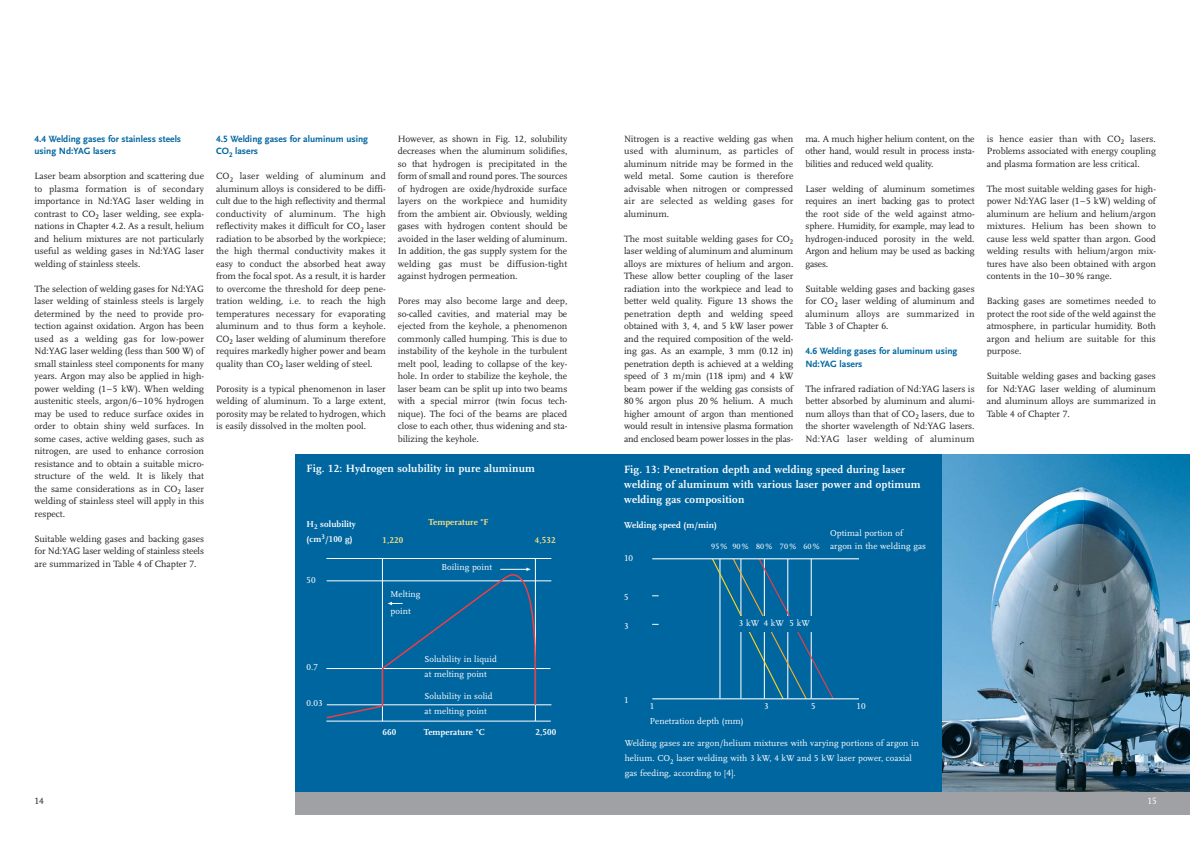
<style>
.page{position:relative;width:1190px;height:841px;background:#fff}
.page>*{position:absolute;margin:0;border:0;box-sizing:border-box;transform-origin:0 0}
.t1{font:700 11px/15px "LG Scala";letter-spacing:.02em;color:#fff}
.t2{font:9.5px/12.5px "LG Scala";color:#231f20;text-align:justify}
.t3{font:700 9.5px/12.5px "LG Scala Sans";color:#0066a0}
.t4{font:9.5px "LG Scala";color:#fff}
.t5{font:9px/15px "LG Scala";letter-spacing:.01em;color:#fff}
.t6{font:700 9px/15px "LG Scala";letter-spacing:.01em;color:#fff}
.t7{font:700 9px "LG Scala";letter-spacing:.01em;color:#ffe387}
.s1{font-size:8px}
.s2{font-size:9.5px}
</style>
<div class="page">
<img style="left:942px;top:454px;width:248px;height:338px">
<div style="left:295px;top:454px;width:303px;height:338px;background:#0066a0"></div>
<hr style="left:326px;top:558px;width:225px;height:1px;background:#fff">
<hr style="left:326px;top:721px;width:225px;height:1px;background:#fff">
<hr style="left:327px;top:581px;width:224px;height:1px;background:#fff">
<hr style="left:326px;top:668px;width:224px;height:1px;background:#fff">
<hr style="left:327px;top:705px;width:224px;height:1px;background:#fff">
<hr style="left:382px;top:559px;width:1px;height:162px;background:#fff">
<hr style="left:535px;top:559px;width:1px;height:162px;background:#fff">
<svg style="left:326px;top:568px;width:211px;height:152px"></svg>
<div style="left:596px;top:454px;width:346px;height:338px;background:#0066a0"></div>
<svg style="left:711px;top:559px;width:124px;height:141px"></svg>
<hr style="left:652px;top:558px;width:207px;height:1px;background:#fff">
<hr style="left:652px;top:698px;width:207px;height:1px;background:#fff">
<div style="left:736px;top:616px;width:28px;height:16px;background:#0066a0"></div>
<div style="left:761px;top:616px;width:28px;height:16px;background:#0066a0"></div>
<div style="left:787px;top:616px;width:27px;height:16px;background:#0066a0"></div>
<div style="left:295px;top:792px;width:895px;height:23px;background:#9fa1a4"></div>
<p class="t3" style="left:34px;top:133px;width:148px">4.4 Welding gases for stainless steels using Nd:YAG lasers</p>
<p class="t2" style="left:34px;top:171px;width:171px">Laser beam absorption and scattering due to plasma formation is of secondary importance in Nd:YAG laser welding in contrast to CO<sub>2</sub> laser welding, see expla&shy;nations in Chapter 4.2. As a result, helium and helium mixtures are not particularly useful as welding gases in Nd:YAG laser welding of stainless steels.</p>
<p class="t2" style="left:34px;top:283px;width:171px">The selection of welding gases for Nd:YAG laser welding of stainless steels is largely determined by the need to provide pro&shy;tection against oxidation. Argon has been used as a welding gas for low-power Nd:YAG laser welding (less than 500 W) of small stainless steel components for many years. Argon may also be applied in high&shy;power welding (1–5 kW). When welding austenitic steels, argon/6–10 % hydrogen may be used to reduce surface oxides in order to obtain shiny weld surfaces. In some cases, active welding gases, such as nitrogen, are used to enhance corrosion resistance and to obtain a suitable micro&shy;structure of the weld. It is likely that the same considerations as in CO<sub>2</sub> laser welding of stainless steel will apply in this respect.</p>
<p class="t2" style="left:34px;top:533px;width:171px">Suitable welding gases and backing gases for Nd:YAG laser welding of stainless steels are summarized in Table 4 of Chapter 7.</p>
<p class="t3" style="left:216px;top:133px;width:154px">4.5 Welding gases for aluminum using<br>CO<sub>2</sub> lasers</p>
<p class="t2" style="left:216px;top:171px;width:171px">CO<sub>2</sub> laser welding of aluminum and aluminum alloys is considered to be diffi&shy;cult due to the high reflectivity and thermal conductivity of aluminum. The high reflectivity makes it difficult for CO<sub>2</sub> laser radiation to be absorbed by the workpiece; the high thermal conductivity makes it easy to conduct the absorbed heat away from the focal spot. As a result, it is harder to overcome the threshold for deep pene&shy;tration welding, i.e. to reach the high temperatures necessary for evaporating aluminum and to thus form a keyhole.<br>CO<sub>2</sub> laser welding of aluminum therefore requires markedly higher power and beam quality than CO<sub>2</sub> laser welding of steel.</p>
<p class="t2" style="left:216px;top:383px;width:171px">Porosity is a typical phenomenon in laser welding of aluminum. To a large extent, porosity may be related to hydrogen, which is easily dissolved in the molten pool.</p>
<p class="t2" style="left:398px;top:133px;width:171px">However, as shown in Fig. 12, solubility decreases when the aluminum solidifies, so that hydrogen is precipitated in the form of small and round pores. The sources of hydrogen are oxide/hydroxide surface layers on the workpiece and humidity from the ambient air. Obviously, welding gases with hydrogen content should be avoided in the laser welding of aluminum.<br>In addition, the gas supply system for the welding gas must be diffusion-tight against hydrogen permeation.</p>
<p class="t2" style="left:398px;top:296px;width:171px">Pores may also become large and deep, so-called cavities, and material may be ejected from the keyhole, a phenomenon commonly called humping. This is due to instability of the keyhole in the turbulent melt pool, leading to collapse of the key&shy;hole. In order to stabilize the keyhole, the laser beam can be split up into two beams with a special mirror (twin focus tech&shy;nique). The foci of the beams are placed close to each other, thus widening and sta&shy;bilizing the keyhole.</p>
<p class="t1" style="left:307px;top:461px;width:230px">Fig. 12: Hydrogen solubility in pure aluminum</p>
<p class="t6" style="left:307px;top:517px;width:51px">H<sub>2</sub> solubility (cm<sup>3</sup>/100 g)</p>
<p class="t5" style="left:307px;top:573px;width:11px">50</p>
<p class="t7" style="left:429px;top:519px;width:62px">Temperature °F</p>
<p class="t7" style="left:383px;top:537px;width:22px">1,220</p>
<p class="t7" style="left:535px;top:537px;width:22px">4,532</p>
<p class="t5" style="left:391px;top:586px;width:32px;line-height:17px">Melting point</p>
<p class="t5" style="left:441px;top:560px;width:52px">Boiling point</p>
<p class="t5" style="left:307px;top:660px;width:13px">0.7</p>
<p class="t5" style="left:307px;top:696px;width:18px">0.03</p>
<p class="t5" style="left:425px;top:652px;width:74px">Solubility in liquid at melting point</p>
<p class="t5" style="left:425px;top:689px;width:70px">Solubility in solid at melting point</p>
<p class="t6" style="left:383px;top:725px;width:15px">660</p>
<p class="t6" style="left:424px;top:725px;width:63px">Temperature °C</p>
<p class="t6" style="left:536px;top:725px;width:22px">2,500</p>
<p class="t2" style="left:34px;top:796px;width:11px">14</p>
<p class="t2" style="left:624px;top:133px;width:171px">Nitrogen is a reactive welding gas when used with aluminum, as particles of aluminum nitride may be formed in the weld metal. Some caution is therefore advisable when nitrogen or compressed air are selected as welding gases for aluminum.</p>
<p class="t2" style="left:624px;top:233px;width:171px">The most suitable welding gases for CO<sub>2 </sub>laser welding of aluminum and aluminum alloys are mixtures of helium and argon.<br>These allow better coupling of the laser radiation into the workpiece and lead to better weld quality. Figure 13 shows the penetration depth and welding speed obtained with 3, 4, and 5 kW laser power and the required composition of the weld&shy;ing gas. As an example, 3 mm (0.12 in) penetration depth is achieved at a welding speed of 3 m/min (118 ipm) and 4 kW beam power if the welding gas consists of 80 % argon plus 20 % helium. A much higher amount of argon than mentioned would result in intensive plasma formation and enclosed beam power losses in the plas-</p>
<p class="t2" style="left:805px;top:133px;width:171px">ma. A much higher helium content, on the other hand, would result in process insta&shy;bilities and reduced weld quality.</p>
<p class="t2" style="left:805px;top:183px;width:171px">Laser welding of aluminum sometimes requires an inert backing gas to protect the root side of the weld against atmo&shy;sphere. Humidity, for example, may lead to hydrogen-induced porosity in the weld.<br>Argon and helium may be used as backing gases.</p>
<p class="t2" style="left:805px;top:283px;width:171px">Suitable welding gases and backing gases for CO<sub>2</sub> laser welding of aluminum and aluminum alloys are summarized in Table 3 of Chapter 6.</p>
<p class="t3" style="left:805px;top:346px;width:154px">4.6 Welding gases for aluminum using<br>Nd:YAG lasers</p>
<p class="t2" style="left:805px;top:383px;width:171px">The infrared radiation of Nd:YAG lasers is better absorbed by aluminum and alumi&shy;num alloys than that of CO<sub>2</sub> lasers, due to the shorter wavelength of Nd:YAG lasers.<br>Nd:YAG laser welding of aluminum</p>
<p class="t1" style="left:624px;top:462px;width:298px">Fig. 13: Penetration depth and welding speed during laser welding of aluminum with various laser power and optimum welding gas composition</p>
<p class="t6" style="left:624px;top:518px;width:94px">Welding speed (m/min)</p>
<p class="t5" style="left:711px;top:528px;width:216px;line-height:12.5px;text-indent:119px">Optimal portion of<br><span class="s1">95 % 90 % 80 % 70 % 60 %</span> argon in the welding gas</p>
<p class="t5" style="left:624px;top:551px;width:11px">10</p>
<p class="t5" style="left:624px;top:590px;width:6px">5</p>
<p class="t5" style="left:624px;top:619px;width:6px">3</p>
<p class="t5" style="left:739px;top:616px;width:72px">3 kW 4 kW 5 kW</p>
<p class="t2" style="left:987px;top:133px;width:171px">is hence easier than with CO<sub>2</sub> lasers.<br>Problems associated with energy coupling and plasma formation are less critical.</p>
<p class="t2" style="left:987px;top:183px;width:171px">The most suitable welding gases for high&shy;power Nd:YAG laser (1–5 kW) welding of aluminum are helium and helium/argon mixtures. Helium has been shown to cause less weld spatter than argon. Good welding results with helium/argon mix&shy;tures have also been obtained with argon contents in the 10–30 % range.</p>
<p class="t2" style="left:987px;top:296px;width:171px">Backing gases are sometimes needed to protect the root side of the weld against the atmosphere, in particular humidity. Both argon and helium are suitable for this purpose.</p>
<p class="t2" style="left:987px;top:371px;width:171px">Suitable welding gases and backing gases for Nd:YAG laser welding of aluminum and aluminum alloys are summarized in Table 4 of Chapter 7.</p>
<p class="t5" style="left:624px;top:693px;width:6px">1</p>
<p class="t5" style="left:650px;top:699px;width:6px">1</p>
<p class="t5" style="left:764px;top:699px;width:6px">3</p>
<p class="t5" style="left:811px;top:699px;width:6px">5</p>
<p class="t5" style="left:856px;top:699px;width:11px">10</p>
<p class="t5" style="left:650px;top:714px;width:95px">Penetration depth (mm)</p>
<p class="t5" style="left:625px;top:736px;width:296px">Welding gases are argon/helium mixtures with varying portions of argon in helium. CO<sub>2</sub> laser welding with 3 kW, 4 kW and 5 kW laser power, coaxial gas feeding, according to [<span class="s2">4]</span>.</p>
<p class="t4" style="left:1147px;top:797px;width:11px">15</p>
</div>
